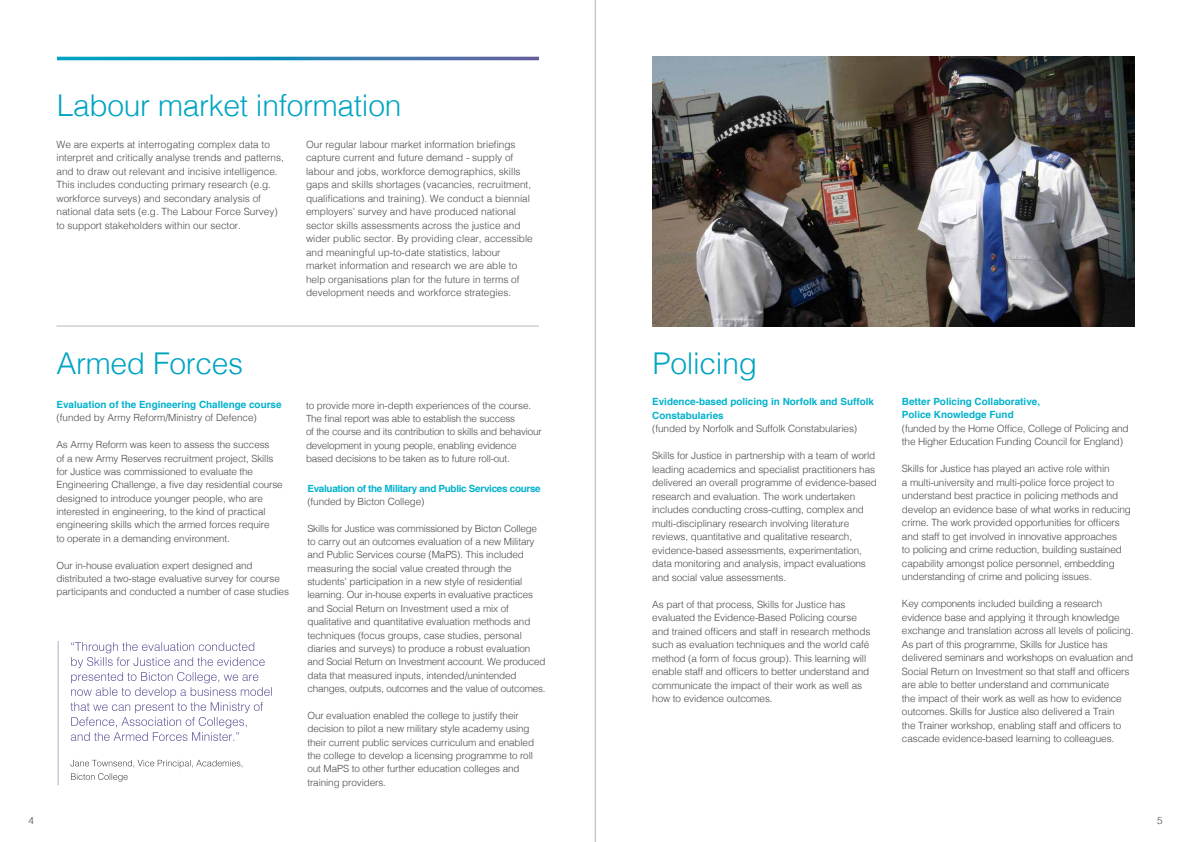
<style>
.page{position:relative;width:1191px;height:842px;background:#fff}
.page>*{position:absolute;margin:0;border:0;box-sizing:border-box;transform-origin:0 0}
.t1{font:300 30px "Helvetica";letter-spacing:-.01em;color:#00a5c2}
.t2{font:300 10px/13.5px "Helvetica";letter-spacing:-.01em;color:#4a4a49}
.t3{font:300 9.9px/13.4px "Helvetica";letter-spacing:-.01em;color:#4a4a49}
.t4{font:700 9.9px/13.4px "Helvetica";color:#00b2cc}
.t5{font:700 9.9px "Helvetica";letter-spacing:-.03em;color:#00b2cc}
</style>
<div class="page">
<svg style="left:57px;top:57px;width:482px;height:3px"></svg>
<img style="left:652px;top:57px;width:482px;height:269px">
<svg style="left:70px;top:760px;width:172px;height:22px"></svg>
<svg style="left:70px;top:642px;width:202px;height:99px"></svg>
<hr style="left:58px;top:641px;width:1px;height:144px;background:#b0aacf">
<hr style="left:56px;top:326px;width:483px;height:1px;background:#71706f">
<hr style="left:595px;top:0;width:1px;height:842px;background:#b3b0b0">
<h1 class="t1" style="left:57px;top:80px;width:346px">Labour market information</h1>
<p class="t2" style="left:306px;top:137px;width:228px">Our regular labour market information briefings capture current and future demand - supply of labour and jobs, workforce demographics, skills gaps and skills shortages (vacancies, recruitment, qualifications and training). We conduct a biennial employers’ survey and have produced national sector skills assessments across the justice and wider public sector. By providing clear, accessible and meaningful up-to-date statistics, labour market information and research we are able to help organisations plan for the future in terms of development needs and workforce strategies.</p>
<p class="t2" style="left:56px;top:137px;width:229px">We are experts at interrogating complex data to interpret and critically analyse trends and patterns, and to draw out relevant and incisive intelligence.<br>This includes conducting primary research (e.g. workforce surveys) and secondary analysis of national data sets (e.g. The Labour Force Survey) to support stakeholders within our sector.</p>
<h1 class="t1" style="left:56px;top:338px;width:188px">Armed Forces</h1>
<p class="t4" style="left:56px;top:398px;width:227px">Evaluation of the Engineering Challenge course</p>
<p class="t3" style="left:56px;top:411px;width:202px">(funded by Army Reform/Ministry of Defence)</p>
<p class="t3" style="left:56px;top:437px;width:228px">As Army Reform was keen to assess the success<br>of a new Army Reserves recruitment project, Skills for Justice was commissioned to evaluate the Engineering Challenge, a five day residential course designed to introduce younger people, who are interested in engineering, to the kind of practical engineering skills which the armed forces require<br>to operate in a demanding environment.</p>
<p class="t3" style="left:56px;top:558px;width:234px">Our in-house evaluation expert designed and distributed a two-stage evaluative survey for course participants and conducted a number of case studies</p>
<p class="t3" style="left:306px;top:398px;width:237px">to provide more in-depth experiences of the course.<br>The final report was able to establish the success<br>of the course and its contribution to skills and behaviour development in young people, enabling evidence based decisions to be taken as to future roll-out.</p>
<p class="t5" style="left:307px;top:480px;width:235px">Evaluation of the Military and Public Services course</p>
<p class="t3" style="left:307px;top:494px;width:118px">(funded by Bicton College)</p>
<p class="t3" style="left:307px;top:521px;width:240px">Skills for Justice was commissioned by Bicton College to carry out an outcomes evaluation of a new Military and Public Services course (MaPS). This included measuring the social value created through the students’ participation in a new style of residential learning. Our in-house experts in evaluative practices and Social Return on Investment used a mix of qualitative and quantitative evaluation methods and techniques (focus groups, case studies, personal diaries and surveys) to produce a robust evaluation and Social Return on Investment account. We produced data that measured inputs, intended/unintended changes, outputs, outcomes and the value of outcomes.</p>
<p class="t3" style="left:307px;top:708px;width:228px">Our evaluation enabled the college to justify their decision to pilot a new military style academy using their current public services curriculum and enabled the college to develop a licensing programme to roll out MaPS to other further education colleges and training providers.</p>
<h1 class="t1" style="left:652px;top:338px;width:106px">Policing</h1>
<p class="t4" style="left:652px;top:395px;width:223px">Evidence-based policing in Norfolk and Suffolk<br>Constabularies</p>
<p class="t2" style="left:652px;top:421px;width:206px">(funded by Norfolk and Suffolk Constabularies)</p>
<p class="t2" style="left:652px;top:448px;width:226px">Skills for Justice in partnership with a team of world leading academics and specialist practitioners has delivered an overall programme of evidence-based research and evaluation. The work undertaken includes conducting cross-cutting, complex and multi-disciplinary research involving literature reviews, quantitative and qualitative research, evidence-based assessments, experimentation, data monitoring and analysis, impact evaluations and social value assessments.</p>
<p class="t2" style="left:652px;top:596px;width:220px">As part of that process, Skills for Justice has evaluated the Evidence-Based Policing course and trained officers and staff in research methods such as evaluation techniques and the world café method (a form of focus group). This learning will enable staff and officers to better understand and communicate the impact of their work as well as how to evidence outcomes.</p>
<p class="t4" style="left:902px;top:395px;width:140px">Better Policing Collaborative,<br>Police Knowledge Fund</p>
<p class="t2" style="left:902px;top:421px;width:228px">(funded by the Home Office, College of Policing and the Higher Education Funding Council for England)</p>
<p class="t2" style="left:902px;top:461px;width:230px">Skills for Justice has played an active role within<br>a multi-university and multi-police force project to understand best practice in policing methods and develop an evidence base of what works in reducing crime. The work provided opportunities for officers and staff to get involved in innovative approaches<br>to policing and crime reduction, building sustained capability amongst police personnel, embedding understanding of crime and policing issues.</p>
<p class="t2" style="left:902px;top:596px;width:233px">Key components included building a research evidence base and applying it through knowledge exchange and translation across all levels of policing.<br>As part of this programme, Skills for Justice has delivered seminars and workshops on evaluation and Social Return on Investment so that staff and officers are able to better understand and communicate<br>the impact of their work as well as how to evidence outcomes. Skills for Justice also delivered a Train<br>the Trainer workshop, enabling staff and officers to cascade evidence-based learning to colleagues.</p>
<p class="t2" style="left:28px;top:813px;width:7px">4</p>
<p class="t2" style="left:1157px;top:813px;width:7px">5</p>
</div>
